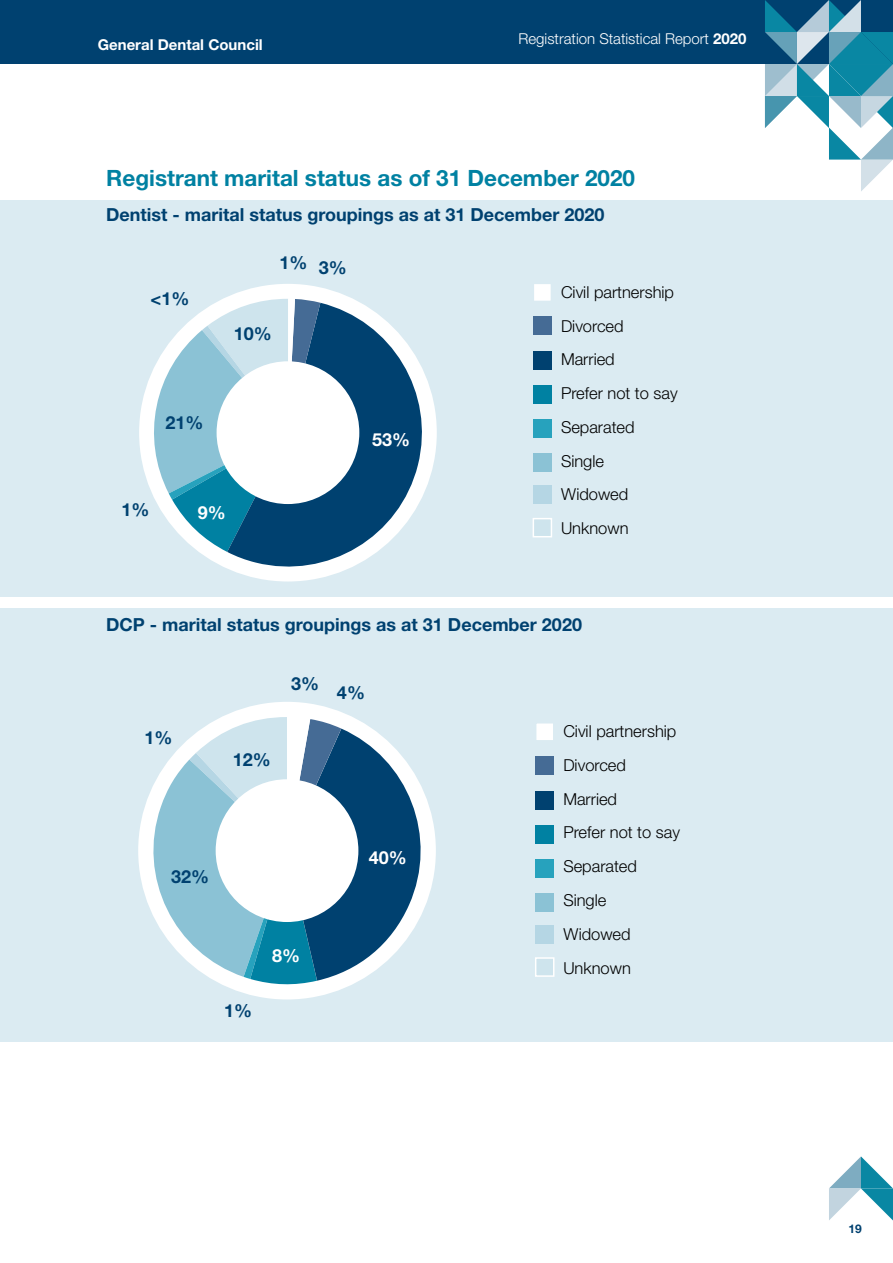
<style>
.page{position:relative;width:893px;height:1263px;background:#fff}
.page>*{position:absolute;margin:0;border:0;box-sizing:border-box;transform-origin:0 0}
.t1{font:700 22.5px "Helvetica Neue LT Std";color:#0081a2}
.t2{font:700 18px "Helvetica Neue LT Std";color:#004170}
.t3{font:700 18px "Helvetica Neue LT Std";color:#fff}
.t4{font:300 16.5px/33.8px "Helvetica Neue LT Std";color:#000}
.t5{font:300 15px "Helvetica Neue LT Std";color:#fff}
.t6{font:700 15px "Helvetica Neue LT Std";color:#fff}
.t7{font:700 12px "Helvetica Neue LT Std";color:#004170}
.s1{font-weight:700}
</style>
<div class="page">
<div style="left:0;top:200px;width:893px;height:396px;background:#dbebf2"></div>
<div style="left:0;top:608px;width:893px;height:434px;background:#dbebf2"></div>
<div style="left:533px;top:352px;width:18px;height:18px;background:#004170"></div>
<div style="left:533px;top:386px;width:18px;height:18px;background:#0081a2"></div>
<div style="left:533px;top:420px;width:18px;height:18px;background:#27a2bd"></div>
<div style="left:533px;top:454px;width:18px;height:18px;background:#8bc2d5"></div>
<div style="left:533px;top:486px;width:18px;height:18px;background:#b5d6e4"></div>
<div style="left:533px;top:518px;width:19px;height:19px;background:#cee4ed;border:2px solid #fff"></div>
<div style="left:533px;top:283px;width:19px;height:19px;background:#fff;border:2px solid #dbebf2"></div>
<div style="left:533px;top:317px;width:18px;height:18px;background:#456b95"></div>
<div style="left:139px;top:284px;width:298px;height:297px;background:#fff;border-radius:50%"></div>
<svg style="left:227px;top:303px;width:209px;height:277px;fill:#004170"></svg>
<svg style="left:140px;top:299px;width:180px;height:253px"></svg>
<div style="left:217px;top:361px;width:142px;height:143px;background:#fff;border-radius:50%"></div>
<div style="left:536px;top:791px;width:18px;height:18px;background:#004170"></div>
<div style="left:536px;top:825px;width:18px;height:18px;background:#0081a2"></div>
<div style="left:536px;top:859px;width:18px;height:18px;background:#27a2bd"></div>
<div style="left:536px;top:893px;width:18px;height:18px;background:#8bc2d5"></div>
<div style="left:536px;top:925px;width:18px;height:18px;background:#b5d6e4"></div>
<div style="left:535px;top:957px;width:19px;height:20px;background:#cee4ed;border:2px solid #fff"></div>
<div style="left:535px;top:722px;width:19px;height:19px;background:#fff;border:2px solid #dbebf2"></div>
<div style="left:536px;top:756px;width:18px;height:18px;background:#456b95"></div>
<div style="left:138px;top:702px;width:298px;height:297px;background:#fff;border-radius:50%"></div>
<svg style="left:138px;top:717px;width:298px;height:269px"></svg>
<div style="left:216px;top:779px;width:142px;height:143px;background:#fff;border-radius:50%"></div>
<div style="left:0;top:0;width:893px;height:64px;background:#004170"></div>
<svg style="left:829px;top:1156px;width:64px;height:64px"></svg>
<svg style="left:765px;top:0;width:128px;height:191px"></svg>
<p class="t6" style="left:98px;top:35px;width:166px">General Dental Council</p>
<p class="t5" style="left:518px;top:30px;width:230px">Registration Statistical Report <span class="s1">2020</span></p>
<h2 class="t1" style="left:106px;top:164px;width:530px">Registrant marital status as of 31 December 2020</h2>
<h3 class="t2" style="left:106px;top:204px;width:500px">Dentist - marital status groupings as at 31 December 2020</h3>
<p class="t2" style="left:151px;top:287px;width:40px">&lt;1%</p>
<p class="t2" style="left:280px;top:254px;width:69px">1% 3%</p>
<p class="t2" style="left:234px;top:323px;width:40px">10%</p>
<p class="t2" style="left:165px;top:412px;width:40px">21%</p>
<p class="t2" style="left:122px;top:498px;width:30px">1%</p>
<p class="t3" style="left:198px;top:501px;width:30px">9%</p>
<p class="t3" style="left:372px;top:429px;width:40px">53%</p>
<p class="t4" style="left:561px;top:275px;width:118px">Civil partnership<br>Divorced<br>Married<br>Prefer not to say<br>Separated<br>Single<br>Widowed<br>Unknown</p>
<h3 class="t2" style="left:106px;top:613px;width:477px">DCP - marital status groupings as at 31 December 2020</h3>
<p class="t2" style="left:145px;top:727px;width:30px">1%</p>
<p class="t2" style="left:233px;top:748px;width:40px">12%</p>
<p class="t2" style="left:291px;top:673px;width:30px">3%</p>
<p class="t2" style="left:337px;top:681px;width:30px">4%</p>
<p class="t2" style="left:171px;top:865px;width:40px">32%</p>
<p class="t2" style="left:224px;top:999px;width:30px">1%</p>
<p class="t3" style="left:272px;top:945px;width:30px">8%</p>
<p class="t3" style="left:369px;top:846px;width:40px">40%</p>
<p class="t4" style="left:563px;top:714px;width:118px">Civil partnership<br>Divorced<br>Married<br>Prefer not to say<br>Separated<br>Single<br>Widowed<br>Unknown</p>
<p class="t7" style="left:849px;top:1221px;width:15px">19</p>
</div>
